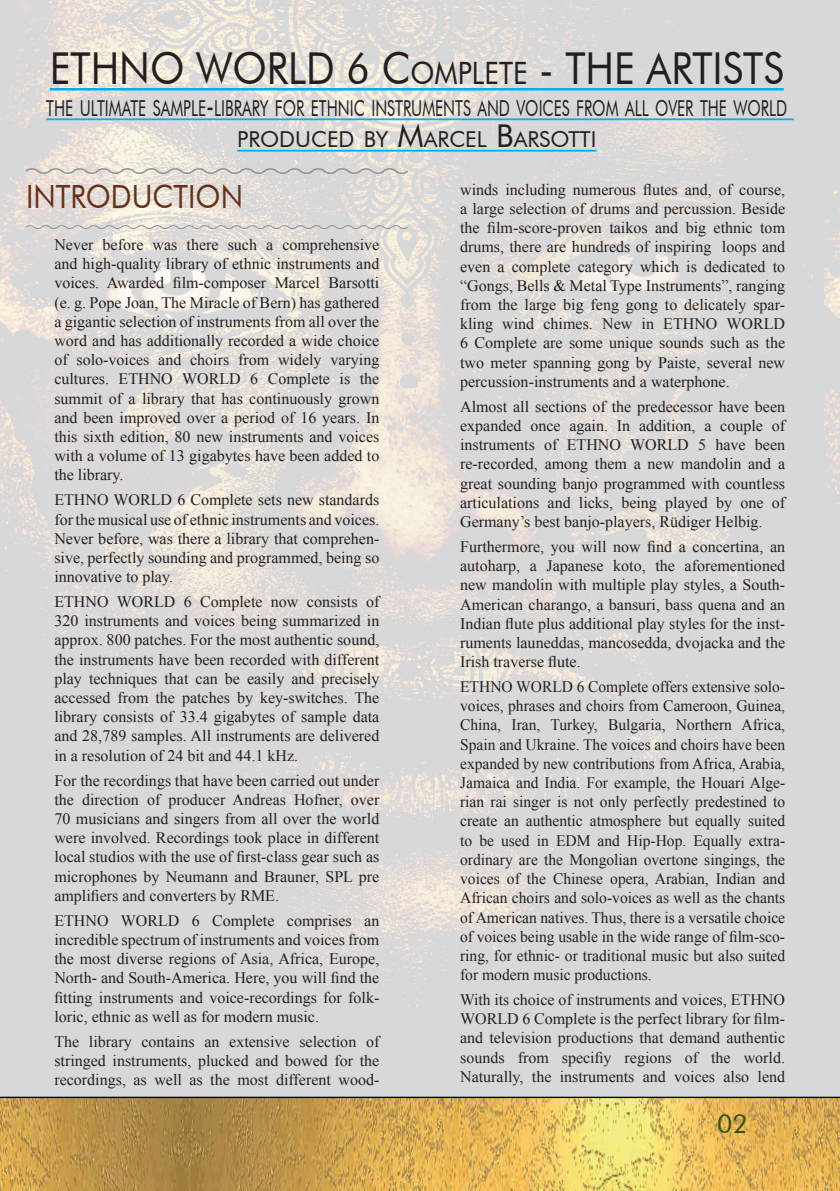
<style>
.page{position:relative;width:840px;height:1191px;background:#fff}
.page>*{position:absolute;margin:0;border:0;box-sizing:border-box;transform-origin:0 0}
.t1{font:44px "Futura BT";color:#231f20;scale:.9 1}
.t2{font:32px "Futura BT";color:#653118;scale:.9 1}
.t3{font:26px "Futura BT";color:#375111}
.t4{font:22px/31.4px "Futura BT";color:#231f20;scale:.7 1}
.t5{font:16px/19.2px "Times New Roman";color:#231f20;text-align:justify}
.s1{font-size:30.8px}
.s2{font-size:31.4px}
</style>
<div class="page">
<img style="left:0;top:0;width:823px;height:1191px">
<img style="left:823px;top:0;width:16px;height:1191px">
<svg style="left:24px;top:166px;width:386px;height:10px;background:#d6d2ce"></svg>
<svg style="left:24px;top:224px;width:385px;height:6px;background:#d3d0cd"></svg>
<hr style="left:50px;top:88px;width:733px;height:3px;background:#00aeef">
<hr style="left:46px;top:118px;width:747px;height:2px;background:#00aeef">
<hr style="left:237px;top:150px;width:359px;height:2px;background:#00aeef">
<h1 class="t1" style="left:50px;top:42px;width:813px">ETH NO WORLD 6 C<span class="s1">OMPLETE</span> - THE ARTISTS</h1>
<h3 class="t4" style="left:46px;top:92px;width:632px">THE ULTIMATE SAMPLE<span class="s2">-</span>LIBRARY FOR ETHN IC INSTRUMENTS AND</h3>
<h3 class="t4" style="left:237px;top:92px;width:772px;text-indent:279px">VOICES FROM ALL OVER THE WORLD<br>PROD UCED BY <span class="s2">M</span>ARCEL <span class="s2">B</span>ARSOTTI</h3>
<h2 class="t2" style="left:26px;top:177px;width:242px">INTRODUCTION</h2>
<p class="t5" style="left:54px;top:234px;width:326px">Never before was there such a comprehensive and high-quality library of ethnic instruments and voices. Awarded film-composer Marcel Barsotti (e. g. Pope Joan, The Miracle of Bern) has gathered a gigantic selection of instruments from all over the word and has additionally recorded a wide choice of solo-voices and choirs from widely varying cultures. ETHNO WORLD 6 Complete is the summit of a library that has continuously grown and been improved over a period of 16 years. In this sixth edition, 80 new instruments and voices with a volume of 13 gigabytes have been added to the library.</p>
<p class="t5" style="left:54px;top:490px;width:326px">ETHNO WORLD 6 Complete sets new standards for the musical use of ethnic instruments and voices.<br>Never before, was there a library that comprehen&shy;sive, perfectly sounding and programmed, being so innovative to play.</p>
<p class="t5" style="left:54px;top:591px;width:326px">ETHNO WORLD 6 Complete now consists of 320 instruments and voices being summarized in approx. 800 patches. For the most authentic sound, the instruments have been recorded with different play techniques that can be easily and precisely accessed from the patches by key-switches. The library consists of 33.4 gigabytes of sample data and 28,789 samples. All instruments are delivered in a resolution of 24 bit and 44.1 kHz.</p>
<p class="t5" style="left:54px;top:770px;width:326px">For the recordings that have been carried out under the direction of producer Andreas Hofner, over 70 musicians and singers from all over the world were involved. Recordings took place in different local studios with the use of first-class gear such as microphones by Neumann and Brauner, SPL pre amplifiers and converters by RME.</p>
<p class="t5" style="left:54px;top:910px;width:326px">ETHNO WORLD 6 Complete comprises an incredible spectrum of instruments and voices from the most diverse regions of Asia, Africa, Europe, North- and South-America. Here, you will find the fitting instruments and voice-recordings for folk&shy;loric, ethnic as well as for modern music.</p>
<p class="t5" style="left:54px;top:1031px;width:326px">The library contains an extensive selection of stringed instruments, plucked and bowed for the recordings, as well as the most different wood-</p>
<p class="t5" style="left:460px;top:179px;width:326px">winds including numerous flutes and, of course, a large selection of drums and percussion. Beside the film-score-proven taikos and big ethnic tom drums, there are hundreds of inspiring loops and even a complete category which is dedicated to “Gongs, Bells &amp; Metal Type Instruments”, ranging from the large big feng gong to delicately spar&shy;kling wind chimes. New in ETHNO WORLD 6 Complete are some unique sounds such as the two meter spanning gong by Paiste, several new percussion-instruments and a waterphone.</p>
<p class="t5" style="left:460px;top:396px;width:326px">Almost all sections of the predecessor have been expanded once again. In addition, a couple of instruments of ETHNO WORLD 5 have been re-recorded, among them a new mandolin and a great sounding banjo programmed with countless articulations and licks, being played by one of Germany’s best banjo-players, Rüdiger Helbig.</p>
<p class="t5" style="left:460px;top:536px;width:326px">Furthermore, you will now find a concertina, an autoharp, a Japanese koto, the aforementioned new mandolin with multiple play styles, a South-American charango, a bansuri, bass quena and an Indian flute plus additional play styles for the inst&shy;ruments launeddas, mancosedda, dvojacka and the Irish traverse flute.</p>
<p class="t5" style="left:460px;top:676px;width:326px">ETHNO WORLD 6 Complete offers extensive solo&shy;voices, phrases and choirs from Cameroon, Guinea, China, Iran, Turkey, Bulgaria, Northern Africa, Spain and Ukraine. The voices and choirs have been expanded by new contributions from Africa, Arabia, Jamaica and India. For example, the Houari Alge&shy;rian rai singer is not only perfectly predestined to create an authentic atmosphere but equally suited to be used in EDM and Hip-Hop. Equally extra&shy;ordinary are the Mongolian overtone singings, the voices of the Chinese opera, Arabian, Indian and African choirs and solo-voices as well as the chants of American natives. Thus, there is a versatile choice of voices being usable in the wide range of film-sco&shy;ring, for ethnic- or traditional music but also suited for modern music productions.</p>
<p class="t5" style="left:460px;top:989px;width:326px">With its choice of instruments and voices, ETHNO WORLD 6 Complete is the perfect library for film&shy;and television productions that demand authentic sounds from specifiy regions of the world.<br>Naturally, the instruments and voices also lend</p>
<h3 class="t3" style="left:716px;top:1107px;width:32px">02</h3>
</div>
